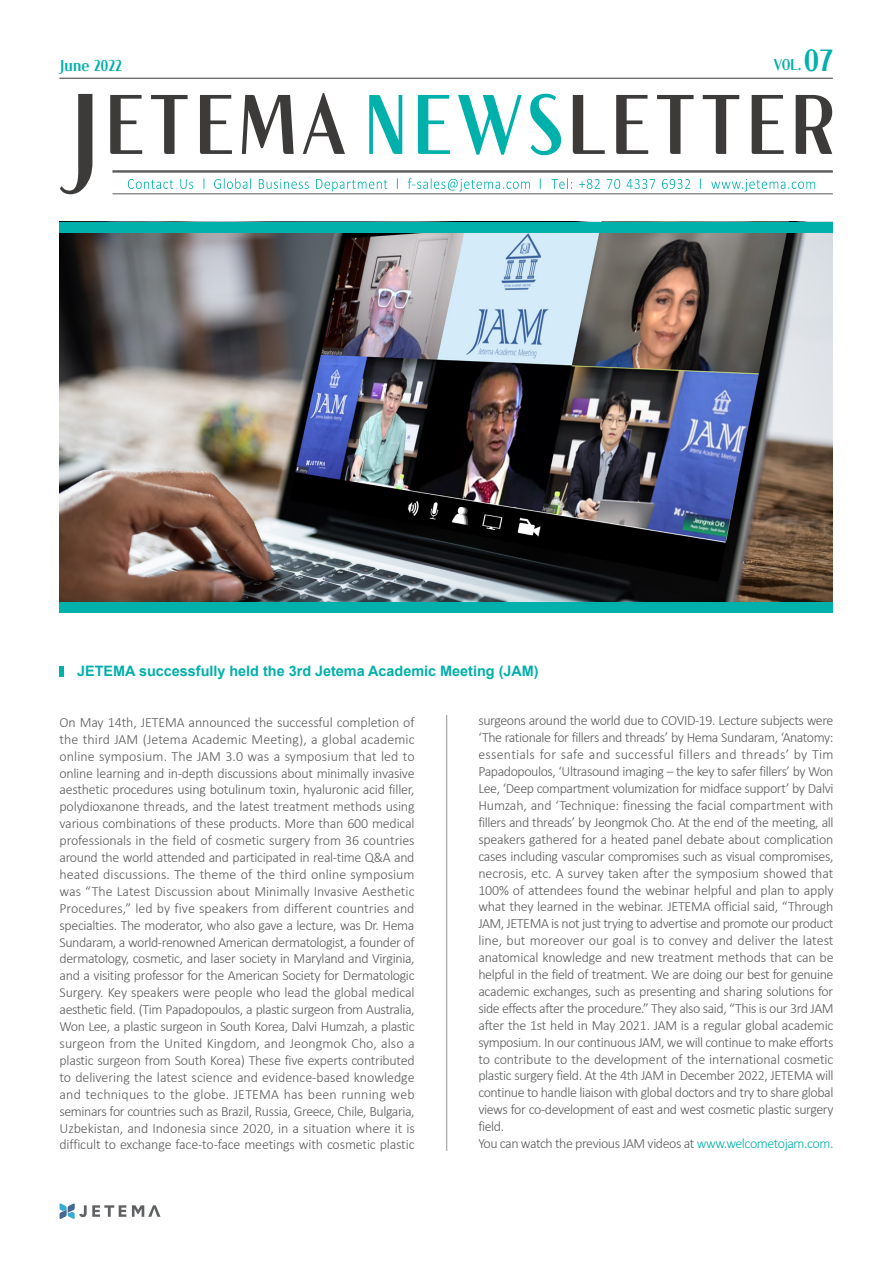
<style>
.page{position:relative;width:893px;height:1263px;background:#fff}
.page>*{position:absolute;margin:0;border:0;box-sizing:border-box;transform-origin:0 0}
.t1{font:15.6px "Cafe 24 Dangdanghae";letter-spacing:.03em;color:#00b0ab;scale:.83 1}
.t2{font:700 14.4px "Arial";color:#00b0ab}
.t3{font:300 14.1px/17px "Calibri";letter-spacing:-.03em;color:#595a5b;text-align:justify}
.s1{font-size:30.45px}
.s2{color:#00b0ab}
</style>
<div class="page">
<hr style="left:60px;top:78px;width:773px;height:1px;background:#595a5b">
<hr style="left:112px;top:170px;width:721px;height:3px;background:#595a5b">
<hr style="left:112px;top:193px;width:721px;height:1px;background:#595a5b">
<svg style="left:128px;top:179px;width:45px;height:10px"></svg>
<svg style="left:180px;top:179px;width:13px;height:10px"></svg>
<svg style="left:214px;top:178px;width:37px;height:11px"></svg>
<svg style="left:259px;top:179px;width:50px;height:10px"></svg>
<svg style="left:316px;top:179px;width:71px;height:13px"></svg>
<svg style="left:408px;top:178px;width:122px;height:14px"></svg>
<svg style="left:551px;top:178px;width:21px;height:11px"></svg>
<svg style="left:579px;top:179px;width:21px;height:10px"></svg>
<svg style="left:607px;top:179px;width:13px;height:10px"></svg>
<svg style="left:626px;top:179px;width:29px;height:10px"></svg>
<svg style="left:662px;top:179px;width:28px;height:10px"></svg>
<svg style="left:711px;top:179px;width:104px;height:13px"></svg>
<svg style="left:60px;top:94px;width:32px;height:100px"></svg>
<svg style="left:110px;top:95px;width:32px;height:59px"></svg>
<svg style="left:151px;top:95px;width:37px;height:59px"></svg>
<svg style="left:200px;top:95px;width:32px;height:59px"></svg>
<svg style="left:242px;top:95px;width:52px;height:59px"></svg>
<svg style="left:303px;top:93px;width:42px;height:61px"></svg>
<svg style="left:369px;top:95px;width:33px;height:59px"></svg>
<svg style="left:418px;top:95px;width:32px;height:59px"></svg>
<svg style="left:458px;top:95px;width:64px;height:60px"></svg>
<svg style="left:530px;top:94px;width:31px;height:61px"></svg>
<svg style="left:573px;top:95px;width:32px;height:59px"></svg>
<svg style="left:616px;top:95px;width:32px;height:59px"></svg>
<svg style="left:657px;top:95px;width:37px;height:59px"></svg>
<svg style="left:703px;top:95px;width:36px;height:59px"></svg>
<svg style="left:752px;top:95px;width:32px;height:59px"></svg>
<svg style="left:796px;top:95px;width:36px;height:59px"></svg>
<svg style="left:132px;top:1205px;width:28px;height:12px"></svg>
<svg style="left:60px;top:1203px;width:66px;height:16px"></svg>
<hr style="left:446px;top:715px;width:1px;height:436px;background:#939598">
<hr style="left:60px;top:666px;width:4px;height:11px;background:#00b0ab">
<img style="left:60px;top:232px;width:773px;height:370px">
<div style="left:60px;top:222px;width:773px;height:10px;background:#00b0ab"></div>
<div style="left:60px;top:602px;width:773px;height:11px;background:#00b0ab"></div>
<p class="t1" style="left:61px;top:57px;width:76px">June 2022</p>
<p class="t1" style="left:774px;top:57px;width:73px">VOL. <span class="s1">07</span></p>
<p class="t2" style="left:77px;top:661px;width:463px">JETEMA successfully held the 3rd Jetema Academic Meeting (JAM)</p>
<p class="t3" style="left:60px;top:713px;width:357px">On May 14th, JETEMA announced the successful completion of the third JAM (Jetema Academic Meeting), a global academic online symposium. The JAM 3.0 was a symposium that led to online learning and in-depth discussions about minimally invasive aesthetic procedures using botulinum toxin, hyaluronic acid filler, polydioxanone threads, and the latest treatment methods using various combinations of these products. More than 600 medical professionals in the field of cosmetic surgery from 36 countries around the world attended and participated in real-time Q&amp;A and heated discussions. The theme of the third online symposium was “The Latest Discussion about Minimally Invasive Aesthetic Procedures,” led by five speakers from different countries and specialties. The moderator, who also gave a lecture, was Dr. Hema Sundaram, a world-renowned American dermatologist, a founder of dermatology, cosmetic, and laser society in Maryland and Virginia, and a visiting professor for the American Society for Dermatologic Surgery. Key speakers were people who lead the global medical aesthetic field. (Tim Papadopoulos, a plastic surgeon from Australia, Won Lee, a plastic surgeon in South Korea, Dalvi Humzah, a plastic surgeon from the United Kingdom, and Jeongmok Cho, also a plastic surgeon from South Korea) These five experts contributed to delivering the latest science and evidence-based knowledge and techniques to the globe. JETEMA has been running web seminars for countries such as Brazil, Russia, Greece, Chile, Bulgaria, Uzbekistan, and Indonesia since 2020, in a situation where it is difficult to exchange face-to-face meetings with cosmetic plastic</p>
<p class="t3" style="left:478px;top:712px;width:357px">surgeons around the world due to COVID-19. Lecture subjects were ‘The rationale for fillers and threads’ by Hema Sundaram, ‘Anatomy: essentials for safe and successful fillers and threads’ by Tim Papadopoulos, ‘Ultrasound imaging – the key to safer fillers’ by Won Lee, ‘Deep compartment volumization for midface support’ by Dalvi Humzah, and ‘Technique: finessing the facial compartment with fillers and threads’ by Jeongmok Cho. At the end of the meeting, all speakers gathered for a heated panel debate about complication cases including vascular compromises such as visual compromises, necrosis, etc. A survey taken after the symposium showed that 100% of attendees found the webinar helpful and plan to apply what they learned in the webinar. JETEMA official said, “Through JAM, JETEMA is not just trying to advertise and promote our product line, but moreover our goal is to convey and deliver the latest anatomical knowledge and new treatment methods that can be helpful in the field of treatment. We are doing our best for genuine academic exchanges, such as presenting and sharing solutions for side effects after the procedure.” They also said, “This is our 3rd JAM after the 1st held in May 2021. JAM is a regular global academic symposium. In our continuous JAM, we will continue to make efforts to contribute to the development of the international cosmetic plastic surgery field. At the 4th JAM in December 2022, JETEMA will continue to handle liaison with global doctors and try to share global views for co-development of east and west cosmetic plastic surgery field.</p>
<p class="t3" style="left:478px;top:1135px;width:357px">You can watch the previous JAM videos at <span class="s2">www.welcometojam.com.</span></p>
</div>
